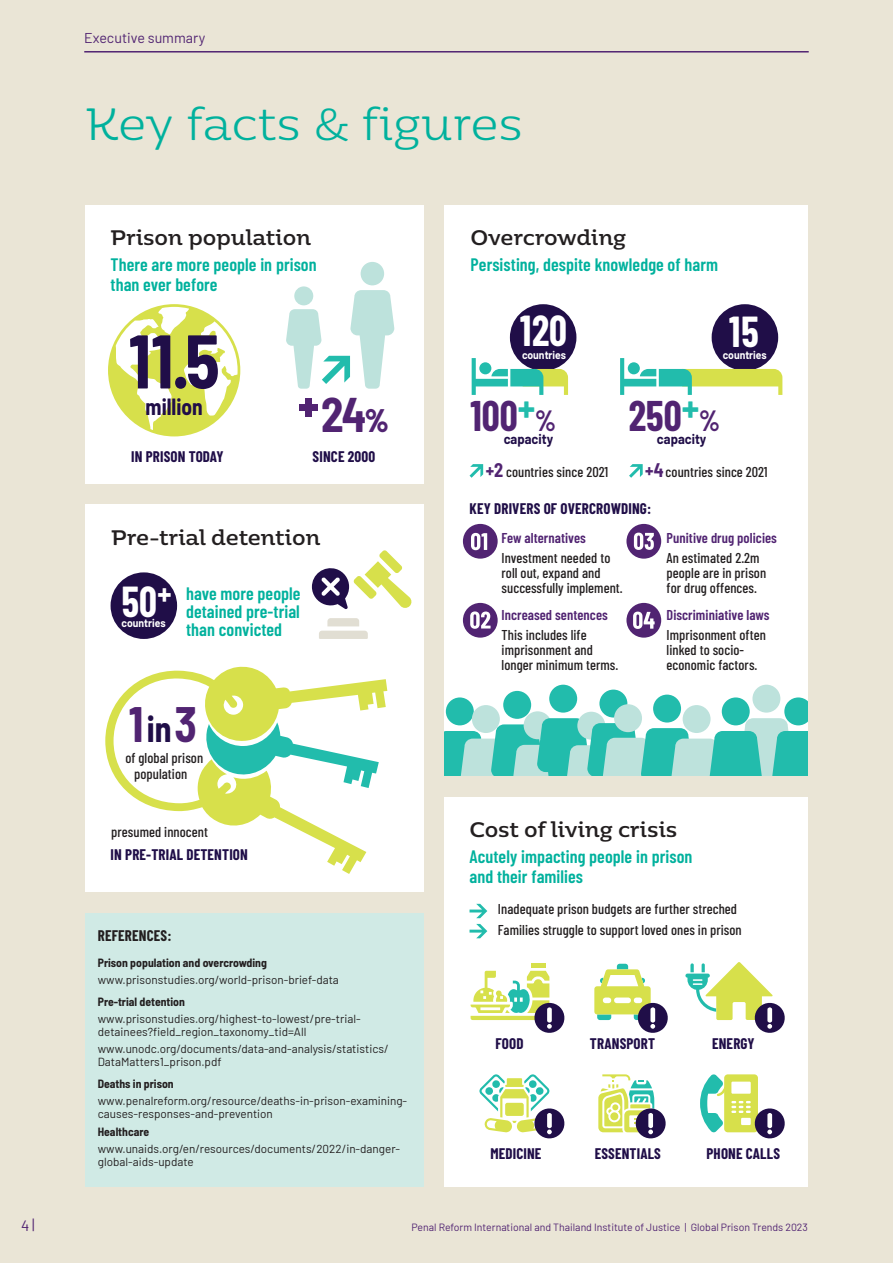
<style>
.page{position:relative;width:893px;height:1263px;background:#eae5d6}
.page>*{position:absolute;margin:0;border:0;box-sizing:border-box;transform-origin:0 0}
.t1{font:700 semi-condensed 75.9px "Barlow";color:#200e48;scale:.93 1}
.t2{font:700 semi-condensed 48.6px "Barlow";color:#512472;scale:.95 1}
.t3{font:700 semi-condensed 47.55px "Barlow";color:#512472;scale:.95 1}
.A_HEAD_2023{font:300 45px "Moreno";letter-spacing:-.005em;color:#00b19d}
.t4{font:700 42.3px "Barlow Condensed";letter-spacing:.01em;color:#fff;scale:.93 1}
.t5{font:700 41.85px "Barlow Condensed";color:#512472;scale:.95 1}
.t6{font:700 semi-condensed 22.95px "Barlow";color:#200e48;scale:.93 1}
.INFOGRAPHIC_TITLE{font:500 21px "Moreno";letter-spacing:-.01em;color:#231f20}
.t7{font:700 semi-condensed 19.2px "Barlow";color:#512472;scale:.95 1}
.BODY_COPY_INFOGRAPHI{font:600 18px/18px "Barlow Condensed";letter-spacing:.005em;color:#00b19d;text-align:justify}
.INFOGRAPHIC_TITLE-2{font:700 15px "Barlow Condensed";letter-spacing:.01em;color:#200e48}
.INFOGRAPHIC_TITLE-3{font:700 15px "Barlow Condensed";letter-spacing:.01em;color:#231f20}
.t8{font:15px "Barlow";color:#512472}
.BODY_COPY_INFOGRAPHI-2{font:500 14.25px/15px "Barlow Condensed";letter-spacing:.005em;color:#231f20}
.BODY_COPY_INFOGRAPHI-3{font:600 14.25px "Barlow Condensed";letter-spacing:.005em;color:#512472}
.t9{font:14.25px "Barlow";color:#512472}
.t10{font:700 13.95px "Barlow";color:#200e48;scale:.93 1}
.ENDNOTE{font:11.7px/13px "Barlow";color:#231f20}
.ENDNOTE-2{font:700 semi-condensed 11.7px "Barlow";color:#231f20}
.t11{font:700 11.1px "Barlow";color:#fff;scale:.93 1}
.t12{font:10.5px "Barlow";color:#512472}
.s1{font-family:"Barlow Condensed";font-weight:900;font-stretch:normal;font-size:32.55px}
.s2{font-size:36.3px;color:#200e48}
.s3{font-size:28.65px}
</style>
<div class="page">
<div style="left:85px;top:205px;width:338px;height:279px;background:#fff"></div>
<div style="left:85px;top:505px;width:338px;height:387px;background:#fff"></div>
<div style="left:444px;top:205px;width:364px;height:571px;background:#fff"></div>
<svg style="left:444px;top:685px;width:364px;height:91px"></svg>
<div style="left:444px;top:797px;width:364px;height:389px;background:#fff"></div>
<svg style="left:319px;top:618px;width:49px;height:21px"></svg>
<svg style="left:312px;top:550px;width:100px;height:59px"></svg>
<hr style="left:84px;top:51px;width:725px;height:2px;background:#512472">
<div style="left:712px;top:304px;width:66px;height:67px;background:#200e48;border-radius:50%"></div>
<div style="left:510px;top:304px;width:66px;height:67px;background:#200e48;border-radius:50%"></div>
<svg style="left:472px;top:358px;width:96px;height:37px"></svg>
<svg style="left:620px;top:358px;width:162px;height:37px"></svg>
<div style="left:463px;top:524px;width:35px;height:35px;background:#512472;border-radius:50%"></div>
<svg style="left:471px;top:533px;width:16px;height:17px"></svg>
<div style="left:463px;top:603px;width:35px;height:35px;background:#512472;border-radius:50%"></div>
<svg style="left:470px;top:611px;width:21px;height:18px"></svg>
<div style="left:626px;top:603px;width:35px;height:35px;background:#512472;border-radius:50%"></div>
<svg style="left:633px;top:612px;width:22px;height:17px"></svg>
<div style="left:626px;top:524px;width:35px;height:35px;background:#512472;border-radius:50%"></div>
<svg style="left:634px;top:533px;width:20px;height:17px"></svg>
<div style="left:111px;top:572px;width:66px;height:67px;background:#200e48;border-radius:50%"></div>
<svg style="left:469px;top:464px;width:14px;height:14px"></svg>
<svg style="left:629px;top:464px;width:14px;height:14px"></svg>
<hr style="left:531px;top:964px;width:14px;height:4px;background:#d7e04b">
<svg style="left:469px;top:904px;width:18px;height:14px"></svg>
<svg style="left:469px;top:924px;width:18px;height:14px"></svg>
<svg style="left:471px;top:971px;width:94px;height:62px"></svg>
<svg style="left:479px;top:1074px;width:86px;height:65px"></svg>
<svg style="left:598px;top:1074px;width:68px;height:65px"></svg>
<svg style="left:700px;top:1074px;width:85px;height:65px"></svg>
<svg style="left:685px;top:962px;width:100px;height:71px"></svg>
<svg style="left:594px;top:964px;width:74px;height:69px"></svg>
<svg style="left:105px;top:666px;width:282px;height:208px"></svg>
<div style="left:85px;top:913px;width:338px;height:273px;background:#d0eae5"></div>
<div style="left:305px;top:398px;width:6px;height:19px;background:#512472"></div>
<div style="left:299px;top:405px;width:18px;height:6px;background:#512472"></div>
<svg style="left:294px;top:286px;width:19px;height:19px"></svg>
<div style="left:361px;top:262px;width:23px;height:23px;background:#bde2dc;border-radius:50%"></div>
<svg style="left:108px;top:304px;width:132px;height:132px"></svg>
<svg style="left:286px;top:290px;width:108px;height:99px"></svg>
<p class="t9" style="left:84px;top:27px;width:123px">Executive summary</p>
<p class="A_HEAD_2023" style="left:85px;top:87px;width:440px">Key facts &amp; figures</p>
<p class="INFOGRAPHIC_TITLE" style="left:111px;top:220px;width:202px">Prison population</p>
<p class="INFOGRAPHIC_TITLE" style="left:471px;top:220px;width:157px">Overcrowding</p>
<p class="BODY_COPY_INFOGRAPHI" style="left:111px;top:255px;width:208px">There are more people in prison</p>
<p class="BODY_COPY_INFOGRAPHI" style="left:471px;top:255px;width:249px">Persisting, despite knowledge of harm</p>
<p class="BODY_COPY_INFOGRAPHI" style="left:111px;top:274px;width:108px">than ever before</p>
<p class="t1" style="left:129px;top:306px;width:100px">11.5</p>
<p class="t3" style="left:321px;top:380px;width:72px">24<span class="s1">%</span></p>
<p class="t6" style="left:146px;top:390px;width:63px">million</p>
<p class="INFOGRAPHIC_TITLE-2" style="left:131px;top:446px;width:94px">IN PRISON TODAY</p>
<p class="INFOGRAPHIC_TITLE-2" style="left:313px;top:446px;width:64px">SINCE 2000</p>
<p class="INFOGRAPHIC_TITLE" style="left:111px;top:520px;width:211px">Pre-trial detention</p>
<p class="t4" style="left:122px;top:572px;width:55px">50<sup>+</sup></p>
<p class="t11" style="left:122px;top:615px;width:49px">countries</p>
<p class="BODY_COPY_INFOGRAPHI" style="left:186px;top:584px;width:116px">have more people detained pre-trial than convicted</p>
<p class="t2" style="left:129px;top:689px;width:73px">1 <span class="s2">in</span> 3</p>
<p class="BODY_COPY_INFOGRAPHI-2" style="left:125px;top:748px;width:79px;line-height:16.5px;text-align:center">of global prison population</p>
<p class="BODY_COPY_INFOGRAPHI-2" style="left:111px;top:823px;width:98px">presumed innocent</p>
<p class="INFOGRAPHIC_TITLE-2" style="left:111px;top:844px;width:139px">IN PRE-TRIAL DETENTION</p>
<p class="INFOGRAPHIC_TITLE-3" style="left:98px;top:925px;width:75px">REFERENCES:</p>
<p class="ENDNOTE-2" style="left:98px;top:954px;width:171px">Prison population and overcrowding</p>
<p class="ENDNOTE" style="left:98px;top:972px;width:243px">www.prisonstudies.org/world-prison-brief-data</p>
<p class="ENDNOTE-2" style="left:98px;top:993px;width:89px">Pre-trial detention</p>
<p class="ENDNOTE" style="left:98px;top:1011px;width:264px">www.prisonstudies.org/highest-to-lowest/pre-trial&shy;detainees?field_region_taxonomy_tid=All</p>
<p class="ENDNOTE" style="left:98px;top:1042px;width:292px">www.unodc.org/documents/data-and-analysis/statistics/<br>DataMatters1_prison.pdf</p>
<p class="ENDNOTE-2" style="left:98px;top:1075px;width:77px">Deaths in prison</p>
<p class="ENDNOTE" style="left:98px;top:1093px;width:311px">www.penalreform.org/resource/deaths-in-prison-examining&shy;causes-responses-and-prevention</p>
<p class="ENDNOTE-2" style="left:98px;top:1123px;width:53px">Healthcare</p>
<p class="ENDNOTE" style="left:98px;top:1141px;width:304px">www.unaids.org/en/resources/documents/2022/in-danger&shy;global-aids-update</p>
<p class="t4" style="left:520px;top:301px;width:52px">120</p>
<p class="t11" style="left:522px;top:346px;width:49px">countries</p>
<p class="t4" style="left:729px;top:301px;width:33px">15</p>
<p class="t11" style="left:723px;top:346px;width:49px">countries</p>
<p class="t5" style="left:471px;top:386px;width:92px">100<sup>+</sup><span class="s3">%</span></p>
<p class="t5" style="left:629px;top:386px;width:97px">250<sup>+</sup><span class="s3">%</span></p>
<p class="t10" style="left:504px;top:429px;width:55px">capacity</p>
<p class="t10" style="left:657px;top:428px;width:55px">capacity</p>
<p class="t7" style="left:486px;top:456px;width:20px">+2</p>
<p class="t7" style="left:645px;top:456px;width:21px">+4</p>
<p class="BODY_COPY_INFOGRAPHI-2" style="left:506px;top:464px;width:104px">countries since 2021</p>
<p class="BODY_COPY_INFOGRAPHI-2" style="left:666px;top:464px;width:104px">countries since 2021</p>
<p class="INFOGRAPHIC_TITLE-2" style="left:469px;top:497px;width:183px">KEY DRIVERS OF OVERCROWDING:</p>
<p class="BODY_COPY_INFOGRAPHI-3" style="left:502px;top:528px;width:86px">Few alternatives</p>
<p class="BODY_COPY_INFOGRAPHI-2" style="left:502px;top:549px;width:123px">Investment needed to roll out, expand and successfully implement.</p>
<p class="BODY_COPY_INFOGRAPHI-3" style="left:502px;top:605px;width:108px">Increased sentences</p>
<p class="BODY_COPY_INFOGRAPHI-2" style="left:502px;top:626px;width:118px">This includes life imprisonment and longer minimum terms.</p>
<p class="BODY_COPY_INFOGRAPHI-3" style="left:666px;top:528px;width:112px">Punitive drug policies</p>
<p class="BODY_COPY_INFOGRAPHI-2" style="left:666px;top:549px;width:101px">An estimated 2.2m people are in prison for drug offences.</p>
<p class="BODY_COPY_INFOGRAPHI-3" style="left:666px;top:605px;width:104px">Discriminiative laws</p>
<p class="BODY_COPY_INFOGRAPHI-2" style="left:666px;top:626px;width:101px">Imprisonment often linked to socio&shy;economic factors.</p>
<p class="INFOGRAPHIC_TITLE" style="left:469px;top:812px;width:209px">Cost of living crisis</p>
<p class="BODY_COPY_INFOGRAPHI" style="left:469px;top:846px;width:224px;line-height:19.5px">Acutely impacting people in prison and their families</p>
<p class="BODY_COPY_INFOGRAPHI-2" style="left:498px;top:900px;width:241px">Inadequate prison budgets are further streched</p>
<p class="BODY_COPY_INFOGRAPHI-2" style="left:498px;top:921px;width:245px">Families struggle to support loved ones in prison</p>
<p class="INFOGRAPHIC_TITLE-2" style="left:495px;top:1033px;width:30px">FOOD</p>
<p class="INFOGRAPHIC_TITLE-2" style="left:590px;top:1033px;width:67px">TRANSPORT</p>
<p class="INFOGRAPHIC_TITLE-2" style="left:712px;top:1033px;width:44px">ENERGY</p>
<p class="INFOGRAPHIC_TITLE-2" style="left:490px;top:1143px;width:53px">MEDICINE</p>
<p class="INFOGRAPHIC_TITLE-2" style="left:595px;top:1143px;width:68px">ESSENTIALS</p>
<p class="INFOGRAPHIC_TITLE-2" style="left:706px;top:1143px;width:75px">PHONE CALLS</p>
<p class="t8" style="left:21px;top:1214px;width:15px">4 |</p>
<p class="t12" style="left:412px;top:1220px;width:398px">Penal Reform International and Thailand Institute of Justice | Global Prison Trends 2023</p>
</div>
